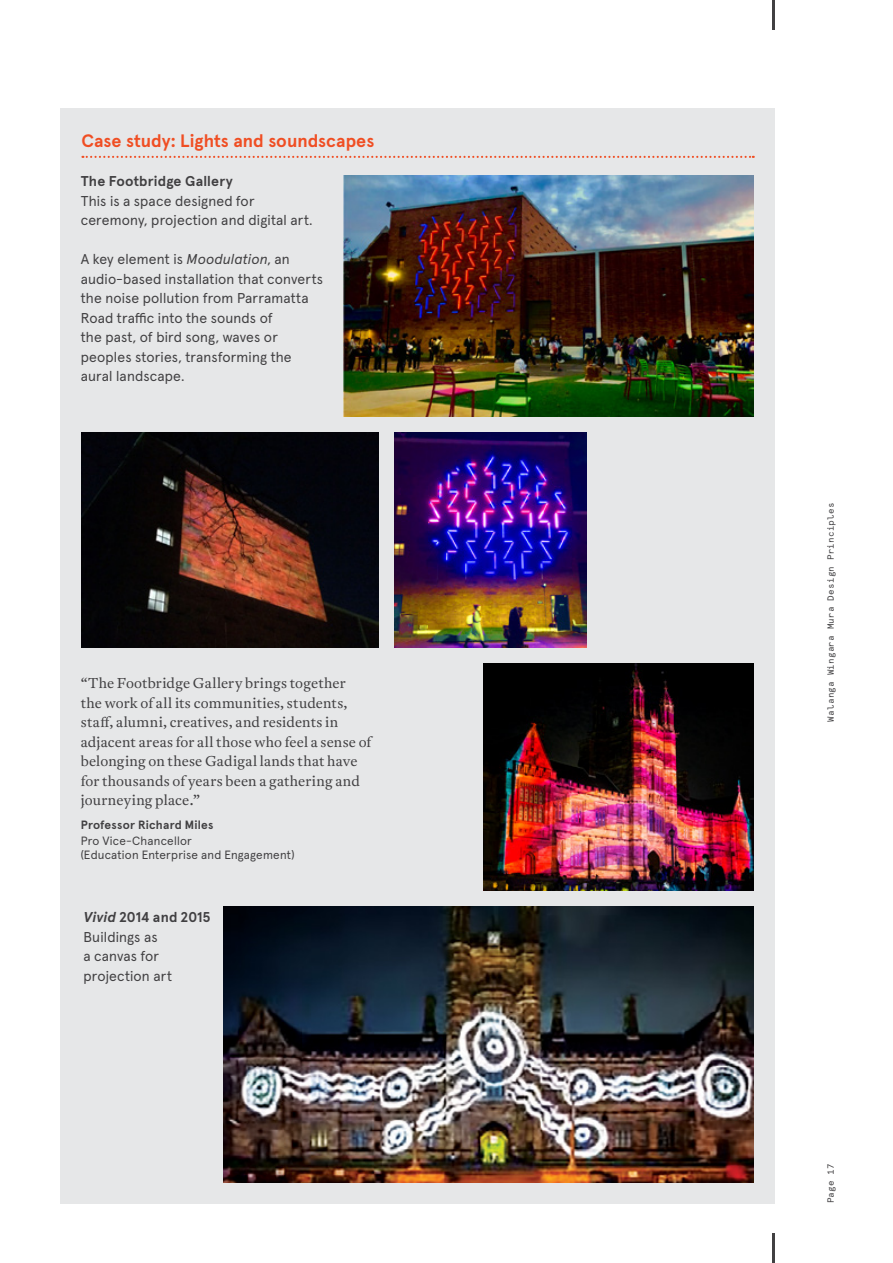
<style>
.page{position:relative;width:893px;height:1263px;background:#fff}
.page>*{position:absolute;margin:0;border:0;box-sizing:border-box;transform-origin:0 0}
.t1{font:700 18px "Apercu Pro";color:#f04e23}
.t2{font:14.25px/19.5px "Apercu Pro";letter-spacing:.01em;color:#414042}
.t3{font:300 14.25px/19.5px "Antwerp";letter-spacing:.015em;color:#414042}
.t4{font:700 14.25px "Apercu Pro";letter-spacing:.01em;color:#414042}
.t5{font:12px/14.7px "Apercu Pro";letter-spacing:.015em;color:#414042}
.t6{font:700 12px "Apercu Pro";letter-spacing:.015em;color:#414042}
.t7{font:9px "Apercu Mono Pro";letter-spacing:.02em;color:#414042}
.s1{font-style:italic}
.s2{font-weight:700;font-style:italic}
.s3{font-weight:700}
</style>
<div class="page">
<div style="left:60px;top:108px;width:715px;height:1095px;background:#e6e7e8"></div>
<svg style="left:82px;top:156px;width:672px;height:2px"></svg>
<img style="left:344px;top:176px;width:410px;height:241px">
<img style="left:223px;top:907px;width:530px;height:275px">
<img style="left:394px;top:432px;width:193px;height:216px">
<img style="left:81px;top:432px;width:297px;height:216px">
<img style="left:484px;top:663px;width:270px;height:227px">
<hr style="left:773px;top:1233px;width:2px;height:30px;background:#414042">
<hr style="left:773px;top:0;width:2px;height:30px;background:#414042">
<p class="t1" style="left:81px;top:127px;width:295px">Case study: Lights and soundscapes</p>
<p class="t4" style="left:81px;top:170px;width:154px">The Footbridge Gallery</p>
<p class="t2" style="left:81px;top:190px;width:234px">This is a space designed for ceremony, projection and digital art.</p>
<p class="t2" style="left:81px;top:248px;width:244px">A key element is <span class="s1">Moodulation</span>, an audio-based installation that converts the noise pollution from Parramatta<br>Road traffic into the sounds of<br>the past, of bird song, waves or peoples stories, transforming the aural landscape.</p>
<p class="t3" style="left:81px;top:674px;width:292px">“The Footbridge Gallery brings together<br>the work of all its communities, students, staff, alumni, creatives, and residents in adjacent areas for all those who feel a sense of belonging on these Gadigal lands that have for thousands of years been a gathering and journeying place.”</p>
<p class="t6" style="left:81px;top:815px;width:134px">Professor Richard Miles</p>
<p class="t5" style="left:81px;top:832px;width:215px">Pro Vice-Chancellor<br>(Education Enterprise and Engagement)</p>
<p class="t2" style="left:83px;top:907px;width:129px"><span class="s2">Vivid</span> <span class="s3">2014 and 2015<br></span>Buildings as<br>a canvas for projection art</p>
<p class="t7" style="left:824px;top:721px;width:220px;rotate:-90deg">Walanga Wingara Mura Design Principles</p>
<p class="t7" style="left:824px;top:1203px;width:42px;rotate:-90deg">Page 17</p>
</div>
